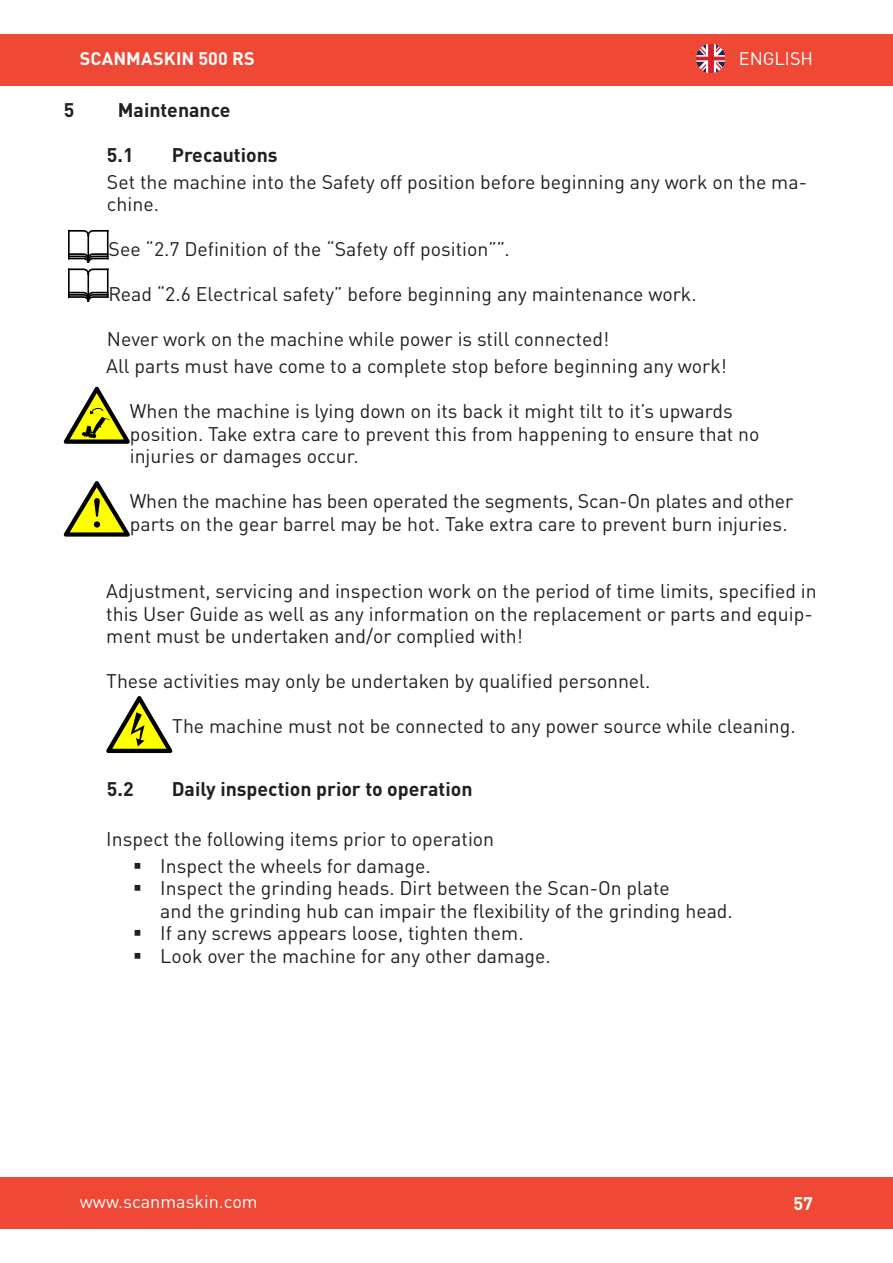
<style>
.page{position:relative;width:893px;height:1263px;background:#fff}
.page>*{position:absolute;margin:0;border:0;box-sizing:border-box;transform-origin:0 0}
.t1{font:19.5px/22.5px "DIN Pro";color:#231f20}
.t2{font:700 19.5px "DIN Pro";color:#231f20}
.t3{font:18px "DIN Pro";color:#fff}
.t4{font:700 18px "DIN Pro";letter-spacing:.005em;color:#fff}
</style>
<div class="page">
<svg style="left:68px;top:230px;width:41px;height:7px"></svg>
<hr style="left:68px;top:231px;width:2px;height:28px;background:#000">
<hr style="left:107px;top:231px;width:2px;height:28px;background:#000">
<hr style="left:87px;top:235px;width:2px;height:28px;background:#000">
<svg style="left:68px;top:252px;width:41px;height:23px"></svg>
<svg style="left:68px;top:291px;width:41px;height:10px"></svg>
<hr style="left:68px;top:269px;width:2px;height:28px;background:#000">
<hr style="left:107px;top:269px;width:2px;height:28px;background:#000">
<hr style="left:87px;top:274px;width:2px;height:27px;background:#000">
<svg style="left:64px;top:387px;width:66px;height:57px"></svg>
<svg style="left:64px;top:481px;width:66px;height:56px"></svg>
<svg style="left:106px;top:696px;width:66px;height:57px"></svg>
<div style="left:0;top:34px;width:893px;height:51px;background:#ef4835"></div>
<div style="left:0;top:1178px;width:893px;height:51px;background:#ef4835"></div>
<svg style="left:696px;top:44px;width:30px;height:29px"></svg>
<p class="t4" style="left:80px;top:44px;width:176px">SCANMASKIN 500 RS</p>
<p class="t3" style="left:739px;top:44px;width:76px">ENGLISH</p>
<p class="t2" style="left:64px;top:95px;width:12px">5</p>
<p class="t2" style="left:118px;top:95px;width:114px">Maintenance</p>
<p class="t2" style="left:107px;top:140px;width:28px">5.1</p>
<p class="t2" style="left:172px;top:140px;width:107px">Precautions</p>
<p class="t1" style="left:107px;top:169px;width:701px">Set the machine into the Safety off position before beginning any work on the ma&shy;chine.</p>
<p class="t1" style="left:109px;top:236px;width:403px">See “2.7 Definition of the “Safety off position””.</p>
<p class="t1" style="left:109px;top:281px;width:590px">Read “2.6 Electrical safety” before beginning any maintenance work.</p>
<p class="t1" style="left:107px;top:326px;width:504px">Never work on the machine while power is still connected!</p>
<p class="t1" style="left:106px;top:353px;width:622px">All parts must have come to a complete stop before beginning any work!</p>
<p class="t1" style="left:130px;top:398px;width:631px">When the machine is lying down on its back it might tilt to it’s upwards position. Take extra care to prevent this from happening to ensure that no injuries or damages occur.</p>
<p class="t1" style="left:130px;top:488px;width:665px">When the machine has been operated the segments, Scan-On plates and other parts on the gear barrel may be hot. Take extra care to prevent burn injuries.</p>
<p class="t1" style="left:106px;top:578px;width:712px">Adjustment, servicing and inspection work on the period of time limits, specified in this User Guide as well as any information on the replacement or parts and equip&shy;ment must be undertaken and/or complied with!</p>
<p class="t1" style="left:106px;top:668px;width:545px">These activities may only be undertaken by qualified personnel.</p>
<p class="t1" style="left:172px;top:713px;width:625px">The machine must not be connected to any power source while cleaning.</p>
<p class="t2" style="left:107px;top:774px;width:28px">5.2</p>
<p class="t2" style="left:172px;top:774px;width:302px">Daily inspection prior to operation</p>
<p class="t1" style="left:106px;top:825px;width:389px">Inspect the following items prior to operation</p>
<p class="t1" style="left:133px;top:852px;width:299px">▪ Inspect the wheels for damage.</p>
<p class="t1" style="left:160px;top:875px;width:574px;text-indent:-27px">▪ Inspect the grinding heads. Dirt between the Scan-On plate<br>and the grinding hub can impair the flexibility of the grinding head.</p>
<p class="t1" style="left:133px;top:920px;width:392px">▪ If any screws appears loose, tighten them.</p>
<p class="t1" style="left:133px;top:942px;width:419px">▪ Look over the machine for any other damage.</p>
<p class="t3" style="left:80px;top:1187px;width:179px">www.scanmaskin.com</p>
<p class="t4" style="left:793px;top:1189px;width:21px">57</p>
</div>
